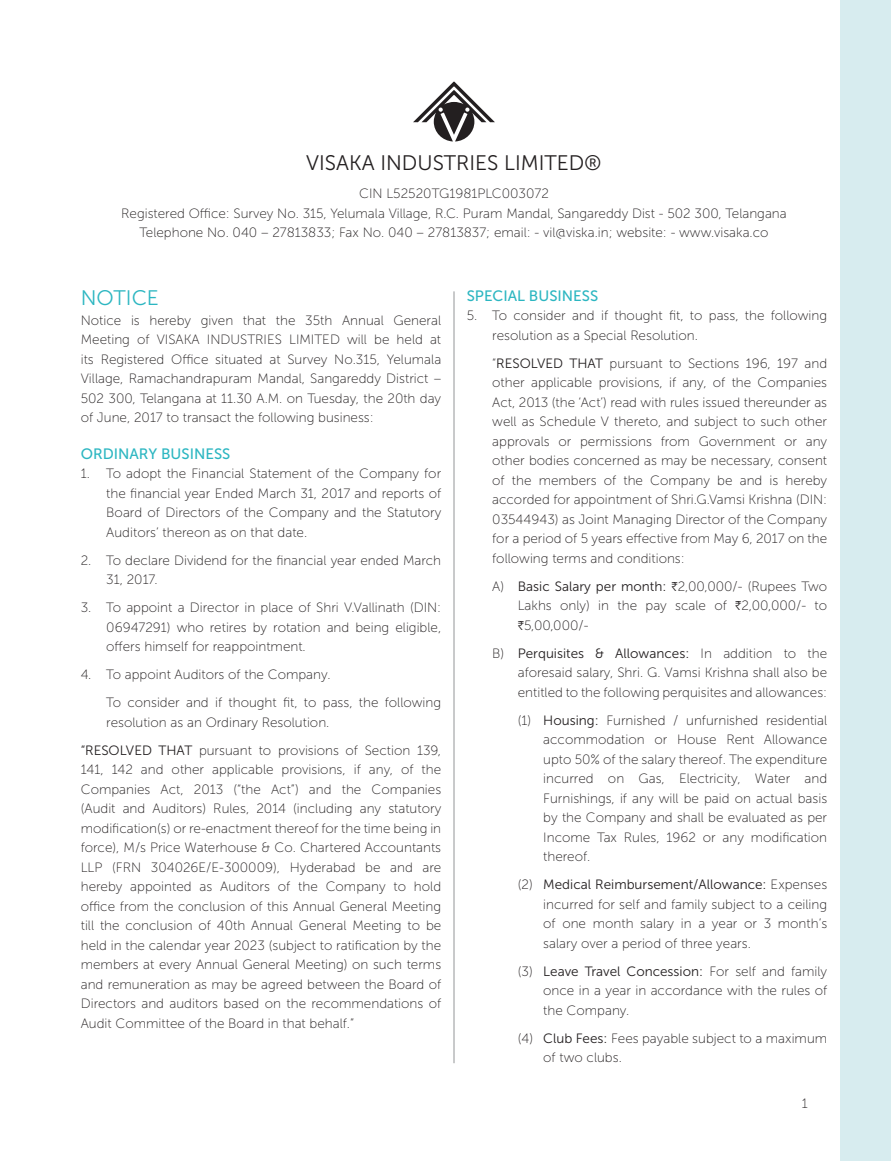
<style>
.page{position:relative;width:891px;height:1161px;background:#fff}
.page>*{position:absolute;margin:0;border:0;box-sizing:border-box;transform-origin:0 0}
.Body{font:21px "Museo Sans 300";color:#231f20}
.Body-2{font:21px "Museo Sans 300";color:#2cb6c1}
.Sub-1{font:15px "Museo Sans 500";color:#2cb6c1}
.Body-3{font:13.5px/19.5px "Museo Sans 100";color:#231f20;text-align:justify}
.Body_copy{font:13.5px "Museo Sans 100";color:#231f20}
.s1{font-family:"Museo Sans 300"}
.s2{font-family:"ITF Rupee"}
</style>
<div class="page">
<div style="left:840px;top:0;width:51px;height:1161px;background:#d7ecef"></div>
<svg style="left:413px;top:82px;width:82px;height:60px"></svg>
<hr style="left:454px;top:291px;width:1px;height:772px;background:#939598">
<p class="Body" style="left:306px;top:151px;width:297px">VISAKA INDUSTRIES LIMITED®</p>
<p class="Body-3" style="left:359px;top:184px;width:191px">CIN L52520TG1981PLC003072</p>
<p class="Body-3" style="left:121px;top:203px;width:667px;text-align:center">Registered Office: Survey No. 315, Yelumala Village, R.C. Puram Mandal, Sangareddy Dist - 502 300, Telangana<br>Telephone No. 040 – 27813833; Fax No. 040 – 27813837; email: - vil@viska.in; website: - www.visaka.co</p>
<p class="Body-2" style="left:81px;top:286px;width:80px">NOTICE</p>
<p class="Body-3" style="left:81px;top:310px;width:362px">Notice is hereby given that the 35th Annual General Meeting of VISAKA INDUSTRIES LIMITED will be held at its Registered Office situated at Survey No.315, Yelumala Village, Ramachandrapuram Mandal, Sangareddy District – 502 300, Telangana at 11.30 A.M. on Tuesday, the 20th day of June, 2017 to transact the following business:</p>
<p class="Sub-1" style="left:81px;top:445px;width:151px">ORDINARY BUSINESS</p>
<p class="Body-3" style="left:106px;top:464px;width:336px;text-indent:-26px">1. To adopt the Financial Statement of the Company for the financial year Ended March 31, 2017 and reports of Board of Directors of the Company and the Statutory Auditors’ thereon as on that date.</p>
<p class="Body-3" style="left:106px;top:550px;width:336px;text-indent:-26px">2. To declare Dividend for the financial year ended March<br>31, 2017.</p>
<p class="Body-3" style="left:106px;top:598px;width:336px;text-indent:-26px">3. To appoint a Director in place of Shri V.Vallinath (DIN:<br>06947291) who retires by rotation and being eligible, offers himself for reappointment.</p>
<p class="Body-3" style="left:81px;top:665px;width:251px">4. To appoint Auditors of the Company.</p>
<p class="Body-3" style="left:106px;top:693px;width:336px">To consider and if thought fit, to pass, the following resolution as an Ordinary Resolution.</p>
<p class="Body-3" style="left:81px;top:740px;width:362px"><span class="s1">“RESOLVED THAT</span> pursuant to provisions of Section 139, 141, 142 and other applicable provisions, if any, of the Companies Act, 2013 (“the Act”) and the Companies (Audit and Auditors) Rules, 2014 (including any statutory modification(s) or re-enactment thereof for the time being in force), M/s Price Waterhouse &amp; Co. Chartered Accountants LLP (FRN 304026E/E-300009), Hyderabad be and are hereby appointed as Auditors of the Company to hold office from the conclusion of this Annual General Meeting till the conclusion of 40th Annual General Meeting to be held in the calendar year 2023 (subject to ratification by the members at every Annual General Meeting) on such terms and remuneration as may be agreed between the Board of Directors and auditors based on the recommendations of Audit Committee of the Board in that behalf.”</p>
<p class="Sub-1" style="left:467px;top:287px;width:133px">SPECIAL BUSINESS</p>
<p class="Body-3" style="left:492px;top:306px;width:336px;text-indent:-26px">5. To consider and if thought fit, to pass, the following resolution as a Special Resolution.</p>
<p class="Body-3" style="left:492px;top:353px;width:336px">“<span class="s1">RESOLVED THAT</span> pursuant to Sections 196, 197 and other applicable provisions, if any, of the Companies Act, 2013 (the ‘Act’) read with rules issued thereunder as well as Schedule V thereto, and subject to such other approvals or permissions from Government or any other bodies concerned as may be necessary, consent of the members of the Company be and is hereby accorded for appointment of Shri.G.Vamsi Krishna (DIN:<br>03544943) as Joint Managing Director of the Company for a period of 5 years effective from May 6, 2017 on the following terms and conditions:</p>
<p class="Body-3" style="left:518px;top:576px;width:311px;text-indent:-26px">A) <span class="s1">Basic Salary per month:</span> <span class="s2">H</span>2,00,000/- (Rupees Two Lakhs only) in the pay scale of <span class="s2">H</span>2,00,000/- to <span class="s2">H</span>5,00,000/-</p>
<p class="Body-3" style="left:518px;top:643px;width:311px;text-indent:-26px">B) <span class="s1">Perquisites &amp; Allowances:</span> In addition to the aforesaid salary, Shri. G. Vamsi Krishna shall also be entitled to the following perquisites and allowances:</p>
<p class="Body-3" style="left:543px;top:710px;width:285px;text-indent:-26px">(1) <span class="s1">Housing:</span> Furnished / unfurnished residential accommodation or House Rent Allowance upto 50% of the salary thereof. The expenditure incurred on Gas, Electricity, Water and Furnishings, if any will be paid on actual basis by the Company and shall be evaluated as per Income Tax Rules, 1962 or any modification thereof.</p>
<p class="Body-3" style="left:543px;top:875px;width:285px;text-indent:-26px">(2) <span class="s1">Medical Reimbursement/Allowance:</span> Expenses incurred for self and family subject to a ceiling of one month salary in a year or 3 month’s salary over a period of three years.</p>
<p class="Body-3" style="left:543px;top:961px;width:285px;text-indent:-26px">(3) <span class="s1">Leave Travel Concession:</span> For self and family once in a year in accordance with the rules of the Company.</p>
<p class="Body-3" style="left:543px;top:1028px;width:285px;text-indent:-26px">(4) <span class="s1">Club Fees:</span> Fees payable subject to a maximum of two clubs.</p>
<p class="Body_copy" style="left:802px;top:1096px;width:7px">1</p>
</div>
